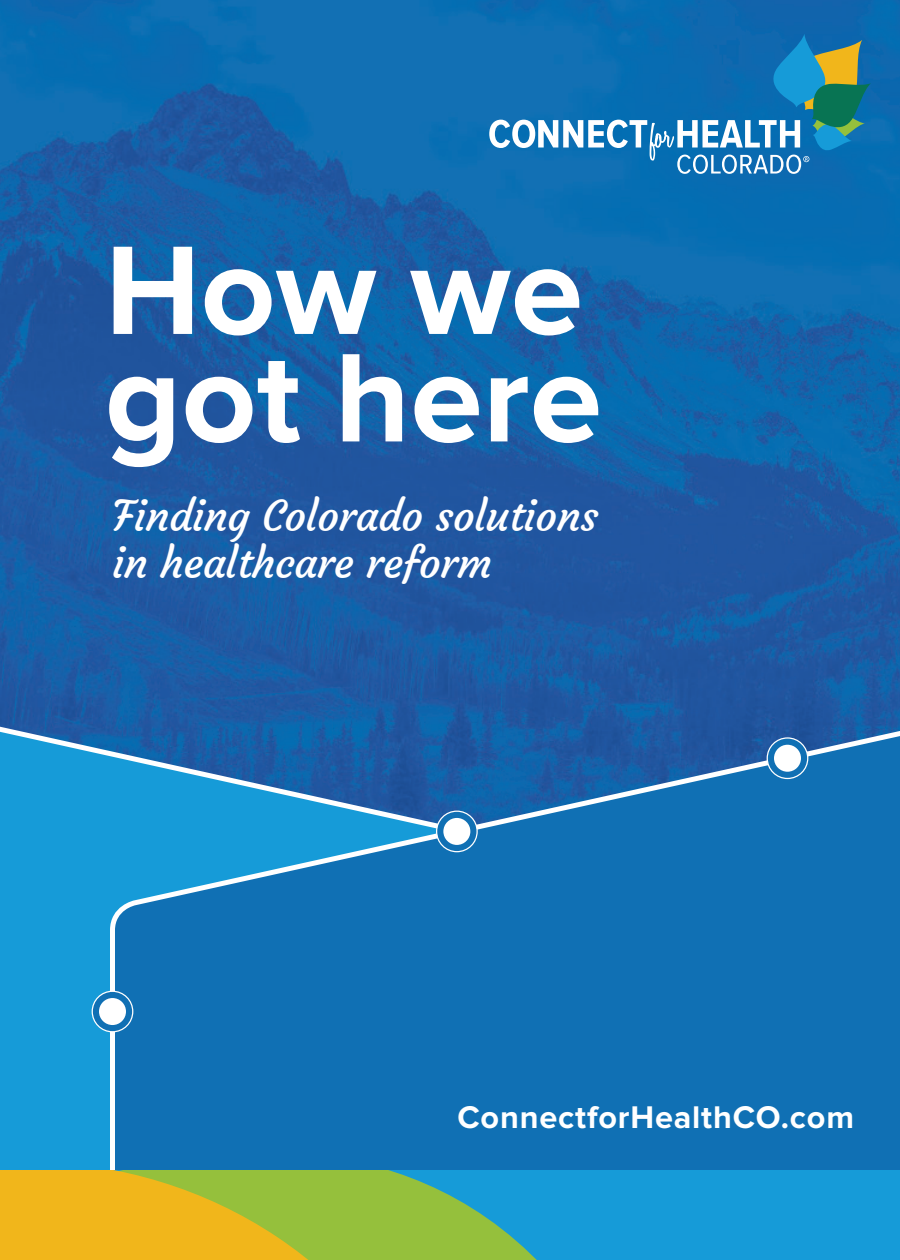
<style>
.page{position:relative;width:900px;height:1260px;background:#fff}
.page>*{position:absolute;margin:0;border:0;box-sizing:border-box;transform-origin:0 0}
.t1{font:700 130.75px/107.5px "Proxima Nova";color:#fff}
.t2{font:42.5px/47.5px "Courgette";letter-spacing:-.01em;color:#fff}
.t3{font:700 32.5px "Proxima Nova";letter-spacing:.025em;color:#fff}
</style>
<div class="page">
<img style="left:0;top:0;width:900px;height:722px">
<div style="left:0;top:722px;width:107px;height:448px;background:#169bd8"></div>
<svg style="left:107px;top:722px;width:793px;height:448px;background:#1673b5"></svg>
<svg style="left:489px;top:34px;width:382px;height:140px;background:#287fb3"></svg>
<svg style="left:767px;top:738px;width:41px;height:40px"></svg>
<div style="left:767px;top:737px;width:41px;height:42px;border:1px solid #fff;border-radius:50%"></div>
<div style="left:774px;top:745px;width:27px;height:27px;background:#fff;border-radius:50%"></div>
<svg style="left:437px;top:811px;width:40px;height:41px"></svg>
<div style="left:436px;top:811px;width:42px;height:41px;border:1px solid #fff;border-radius:50%"></div>
<div style="left:443px;top:818px;width:27px;height:27px;background:#fff;border-radius:50%"></div>
<svg style="left:92px;top:991px;width:41px;height:41px"></svg>
<div style="left:92px;top:991px;width:41px;height:41px;border:1px solid #fff;border-radius:50%"></div>
<div style="left:99px;top:998px;width:27px;height:27px;background:#fff;border-radius:50%"></div>
<div style="left:0;top:1170px;width:900px;height:90px;background:#169bd8"></div>
<svg style="left:0;top:1170px;width:537px;height:90px;background:#aeb73e"></svg>
<h1 class="t1" style="left:105px;top:242px;width:499px">How we got here</h1>
<p class="t2" style="left:112px;top:492px;width:487px">Finding Colorado solutions in healthcare reform</p>
<p class="t3" style="left:458px;top:1102px;width:398px">ConnectforHealthCO.com</p>
</div>
